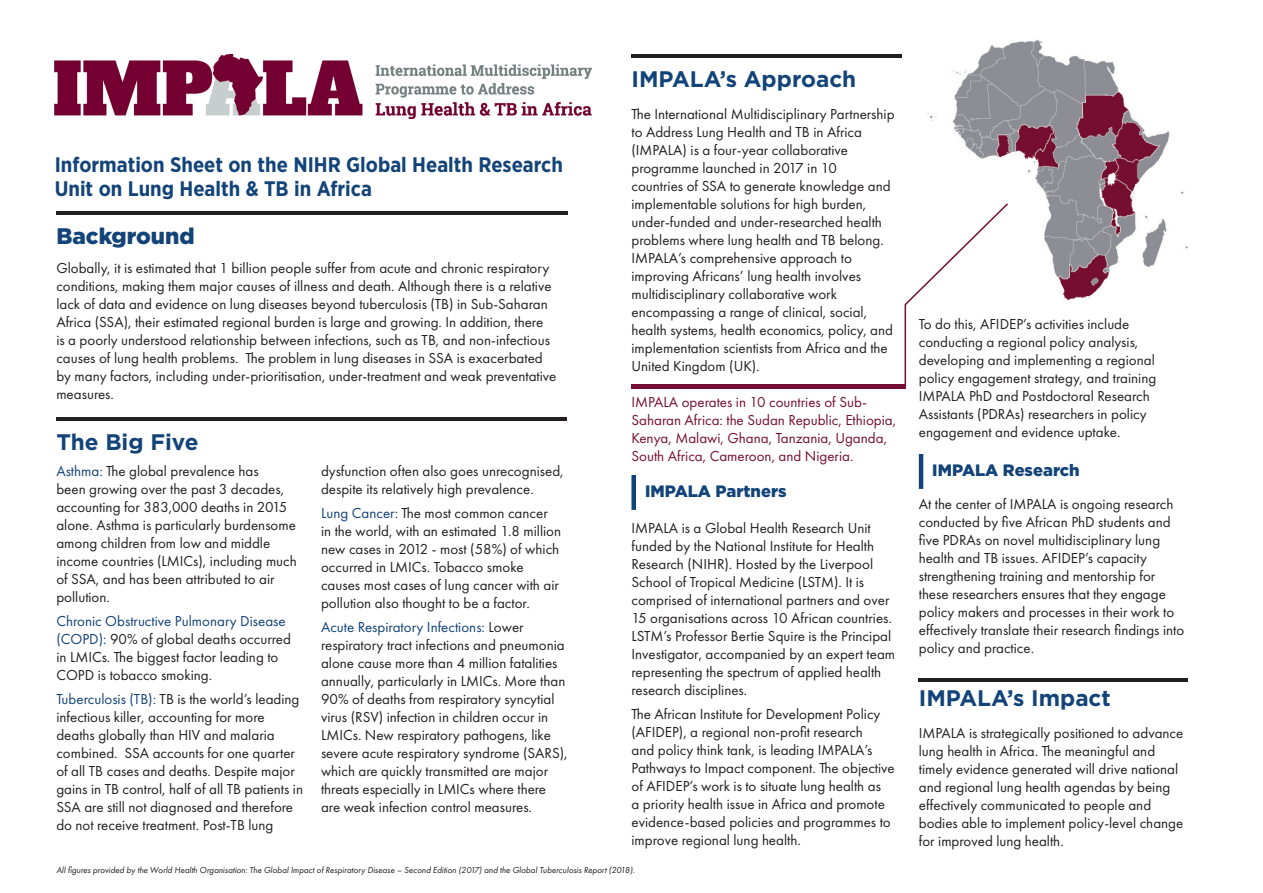
<style>
.page{position:relative;width:1263px;height:893px;background:#fff}
.page>*{position:absolute;margin:0;border:0;box-sizing:border-box;transform-origin:0 0}
.t1{font:700 22.5px "Gotham";color:#124379}
.t2{font:900 22.5px "Gotham";color:#124379}
.t3{font:700 condensed 21px/24px "Gotham Pro";color:#124379}
.t4{font:900 16.5px "Gotham";color:#124379}
.t5{font:15px/18px "Futura PT";color:#231f20}
.t6{font:15px/18px "Futura PT";color:#750e32}
.t7{font:italic 9px "Futura PT";color:#231f20}
.s1{color:#124379}
</style>
<div class="page">
<hr style="left:56px;top:211px;width:512px;height:4px;background:#231f20">
<hr style="left:56px;top:417px;width:511px;height:4px;background:#231f20">
<hr style="left:631px;top:54px;width:271px;height:4px;background:#231f20">
<img style="left:54px;top:54px;width:537px;height:64px">
<img style="left:927px;top:40px;width:261px;height:261px">
<div style="left:631px;top:475px;width:5px;height:35px;background:#104479"></div>
<hr style="left:919px;top:454px;width:4px;height:35px;background:#104479">
<svg style="left:904px;top:202px;width:106px;height:184px"></svg>
<div style="left:631px;top:384px;width:275px;height:5px;background:#750e32"></div>
<hr style="left:919px;top:678px;width:269px;height:4px;background:#231f20">
<p class="t3" style="left:55px;top:152px;width:510px">Information Sheet on the NIHR Global Health Research<br>Unit on Lung Health &amp; TB in Africa</p>
<p class="t2" style="left:56px;top:220px;width:140px">Background</p>
<p class="t5" style="left:56px;top:259px;width:502px">Globally, it is estimated that 1 billion people suffer from acute and chronic respiratory conditions, making them major causes of illness and death. Although there is a relative lack of data and evidence on lung diseases beyond tuberculosis (TB) in Sub-Saharan Africa (SSA), their estimated regional burden is large and growing. In addition, there<br>is a poorly understood relationship between infections, such as TB, and non-infectious causes of lung health problems. The problem in lung diseases in SSA is exacerbated by many factors, including under-prioritisation, under-treatment and weak preventative measures.</p>
<p class="t1" style="left:56px;top:427px;width:144px">The Big Five</p>
<p class="t5" style="left:56px;top:462px;width:242px"><span class="s1">Asthma:</span> The global prevalence has<br>been growing over the past 3 decades, accounting for 383,000 deaths in 2015 alone. Asthma is particularly burdensome among children from low and middle income countries (LMICs), including much of SSA, and has been attributed to air pollution.</p>
<p class="t5" style="left:56px;top:612px;width:236px"><span class="s1">Chronic Obstructive Pulmonary Disease (COPD):</span> 90% of global deaths occurred in LMICs. The biggest factor leading to COPD is tobacco smoking.</p>
<p class="t5" style="left:56px;top:690px;width:248px"><span class="s1">Tuberculosis (TB):</span> TB is the world’s leading infectious killer, accounting for more deaths globally than HIV and malaria combined. SSA accounts for one quarter of all TB cases and deaths. Despite major gains in TB control, half of all TB patients in SSA are still not diagnosed and therefore do not receive treatment. Post-TB lung</p>
<p class="t5" style="left:321px;top:462px;width:244px">dysfunction often also goes unrecognised, despite its relatively high prevalence.</p>
<p class="t5" style="left:321px;top:504px;width:242px"><span class="s1">Lung Cancer:</span> The most common cancer in the world, with an estimated 1.8 million new cases in 2012 - most (58%) of which occurred in LMICs. Tobacco smoke causes most cases of lung cancer with air pollution also thought to be a factor.</p>
<p class="t5" style="left:321px;top:618px;width:248px"><span class="s1">Acute Respiratory Infections:</span> Lower respiratory tract infections and pneumonia alone cause more than 4 million fatalities annually, particularly in LMICs. More than 90% of deaths from respiratory syncytial virus (RSV) infection in children occur in LMICs. New respiratory pathogens, like severe acute respiratory syndrome (SARS), which are quickly transmitted are major threats especially in LMICs where there are weak infection control measures.</p>
<p class="t1" style="left:631px;top:64px;width:226px">IMPALA’s Approach</p>
<p class="t5" style="left:631px;top:105px;width:265px">The International Multidisciplinary Partnership to Address Lung Health and TB in Africa (IMPALA) is a four-year collaborative programme launched in 2017 in 10<br>countries of SSA to generate knowledge and implementable solutions for high burden, under-funded and under-researched health problems where lung health and TB belong.<br>IMPALA’s comprehensive approach to improving Africans’ lung health involves multidisciplinary collaborative work encompassing a range of clinical, social, health systems, health economics, policy, and implementation scientists from Africa and the United Kingdom (UK).</p>
<p class="t6" style="left:631px;top:393px;width:266px">IMPALA operates in 10 countries of Sub-Saharan Africa: the Sudan Republic, Ethiopia, Kenya, Malawi, Ghana, Tanzania, Uganda, South Africa, Cameroon, and Nigeria.</p>
<p class="t4" style="left:645px;top:480px;width:143px">IMPALA Partners</p>
<p class="t5" style="left:631px;top:519px;width:265px">IMPALA is a Global Health Research Unit funded by the National Institute for Health Research (NIHR). Hosted by the Liverpool School of Tropical Medicine (LSTM). It is comprised of international partners and over 15 organisations across 10 African countries.<br>LSTM’s Professor Bertie Squire is the Principal Investigator, accompanied by an expert team representing the spectrum of applied health research disciplines.</p>
<p class="t5" style="left:631px;top:705px;width:265px">The African Institute for Development Policy (AFIDEP), a regional non-profit research<br>and policy think tank, is leading IMPALA’s Pathways to Impact component. The objective of AFIDEP’s work is to situate lung health as<br>a priority health issue in Africa and promote evidence-based policies and programmes to improve regional lung health.</p>
<p class="t7" style="left:56px;top:865px;width:580px">All figures provided by the World Health Organisation: The Global Impact of Respiratory Disease – Second Edition (2017) and the Global Tuberculosis Report (2018).</p>
<p class="t5" style="left:919px;top:315px;width:239px">To do this, AFIDEP’s activities include conducting a regional policy analysis, developing and implementing a regional policy engagement strategy, and training IMPALA PhD and Postdoctoral Research Assistants (PDRAs) researchers in policy engagement and evidence uptake.</p>
<p class="t4" style="left:932px;top:459px;width:149px">IMPALA Research</p>
<p class="t5" style="left:919px;top:495px;width:267px">At the center of IMPALA is ongoing research conducted by five African PhD students and five PDRAs on novel multidisciplinary lung health and TB issues. AFIDEP’s capacity strengthening training and mentorship for these researchers ensures that they engage policy makers and processes in their work to effectively translate their research findings into policy and practice.</p>
<p class="t1" style="left:919px;top:683px;width:193px">IMPALA’s Impact</p>
<p class="t5" style="left:919px;top:723px;width:266px">IMPALA is strategically positioned to advance lung health in Africa. The meaningful and timely evidence generated will drive national and regional lung health agendas by being effectively communicated to people and bodies able to implement policy-level change for improved lung health.</p>
</div>
